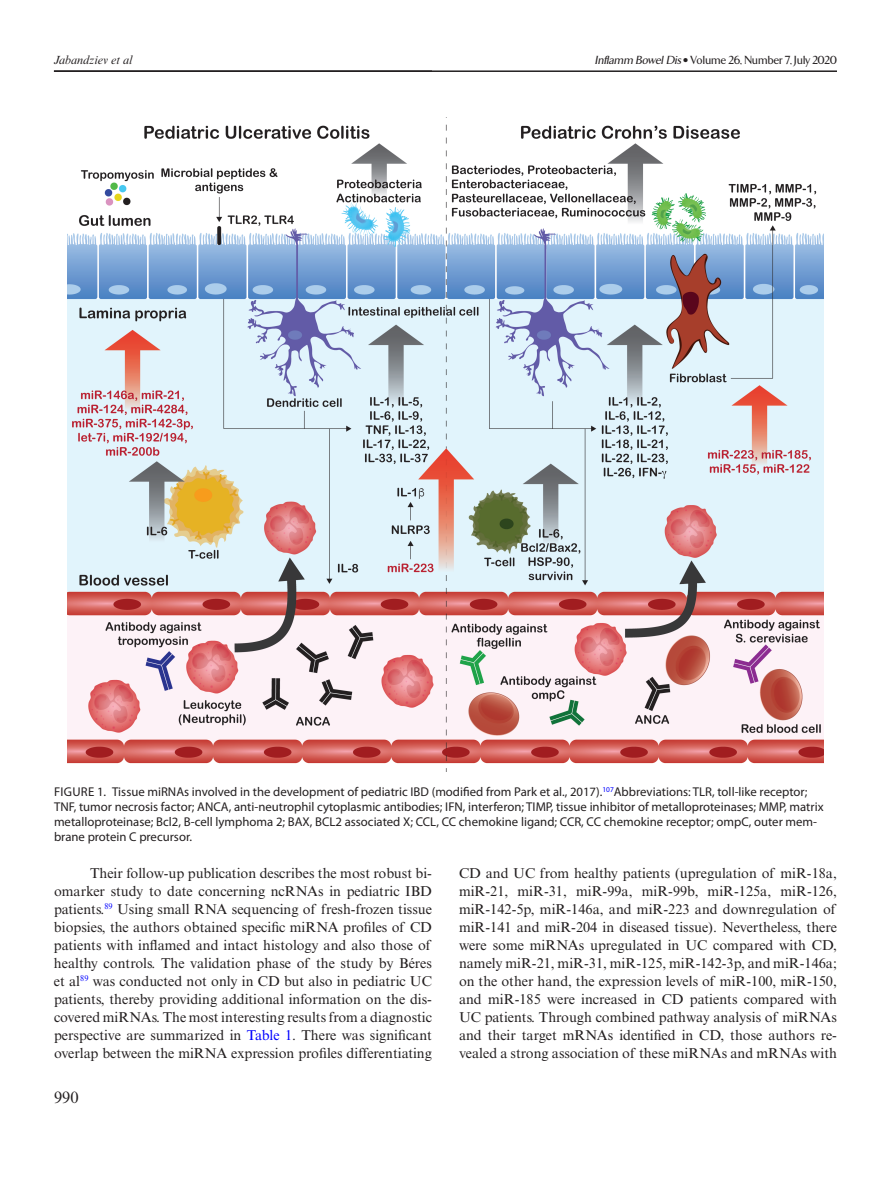
<style>
.page{position:relative;width:891px;height:1188px;background:#fff}
.page>*{position:absolute;margin:0;border:0;box-sizing:border-box;transform-origin:0 0}
.t1{font:16.5px "Times New Roman MT Std";color:#231f20}
.t2{font:14.25px/18px "Times New Roman MT Std";color:#231f20;text-align:justify}
.t3{font:12.75px/15px "Myriad Pro";color:#231f20}
.t4{font:500 12px "TF Arrow";color:#231f20}
.t5{font:italic 12px "Times New Roman MT Std";color:#231f20}
.s1{font-style:italic}
.s2{color:#00f}
</style>
<div class="page">
<hr style="left:54px;top:70px;width:783px;height:2px;background:#231f20">
<img style="left:68px;top:117px;width:755px;height:655px">
<p class="t5" style="left:54px;top:54px;width:80px">Jabandziev et al</p>
<p class="t4" style="left:595px;top:54px;width:244px"><span class="s1">Inflamm BowelDis</span>• Volume 26, Number 7, July 2020</p>
<p class="t3" style="left:54px;top:784px;width:771px">FIGURE 1. Tissue miRNAs involved in the development of pediatric IBD (modified from Park et al., 2017).<sup>107</sup>Abbreviations: TLR, toll-like receptor; TNF, tumor necrosis factor; ANCA, anti-neutrophil cytoplasmic antibodies; IFN, interferon; TIMP, tissue inhibitor of metalloproteinases; MMP, matrix metalloproteinase; Bcl2, B-cell lymphoma 2; BAX, BCL2 associated X; CCL, CC chemokine ligand; CCR, CC chemokine receptor; ompC, outer mem&shy;brane protein C precursor.</p>
<p class="t2" style="left:54px;top:864px;width:380px;text-indent:36px">Their follow-up publication describes the most robust bi&shy;omarker study to date concerning ncRNAs in pediatric IBD patients.<sup>89</sup> Using small RNA sequencing of fresh-frozen tissue biopsies, the authors obtained specific miRNA profiles of CD patients with inflamed and intact histology and also those of healthy controls. The validation phase of the study by Béres et al<sup>89</sup> was conducted not only in CD but also in pediatric UC patients, thereby providing additional information on the dis&shy;covered miRNAs. The most interesting results from a diagnostic perspective are summarized in <span class="s2">Table 1</span>. There was significant overlap between the miRNA expression profiles differentiating</p>
<p class="t2" style="left:459px;top:864px;width:380px">CD and UC from healthy patients (upregulation of miR-18a, miR-21, miR-31, miR-99a, miR-99b, miR-125a, miR-126, miR-142-5p, miR-146a, and miR-223 and downregulation of miR-141 and miR-204 in diseased tissue). Nevertheless, there were some miRNAs upregulated in UC compared with CD, namely miR-21, miR-31, miR-125, miR-142-3p, and miR-146a; on the other hand, the expression levels of miR-100, miR-150, and miR-185 were increased in CD patients compared with UC patients. Through combined pathway analysis of miRNAs and their target mRNAs identified in CD, those authors re&shy;vealed a strong association of these miRNAs and mRNAs with</p>
<p class="t1" style="left:54px;top:1088px;width:26px">990</p>
</div>
